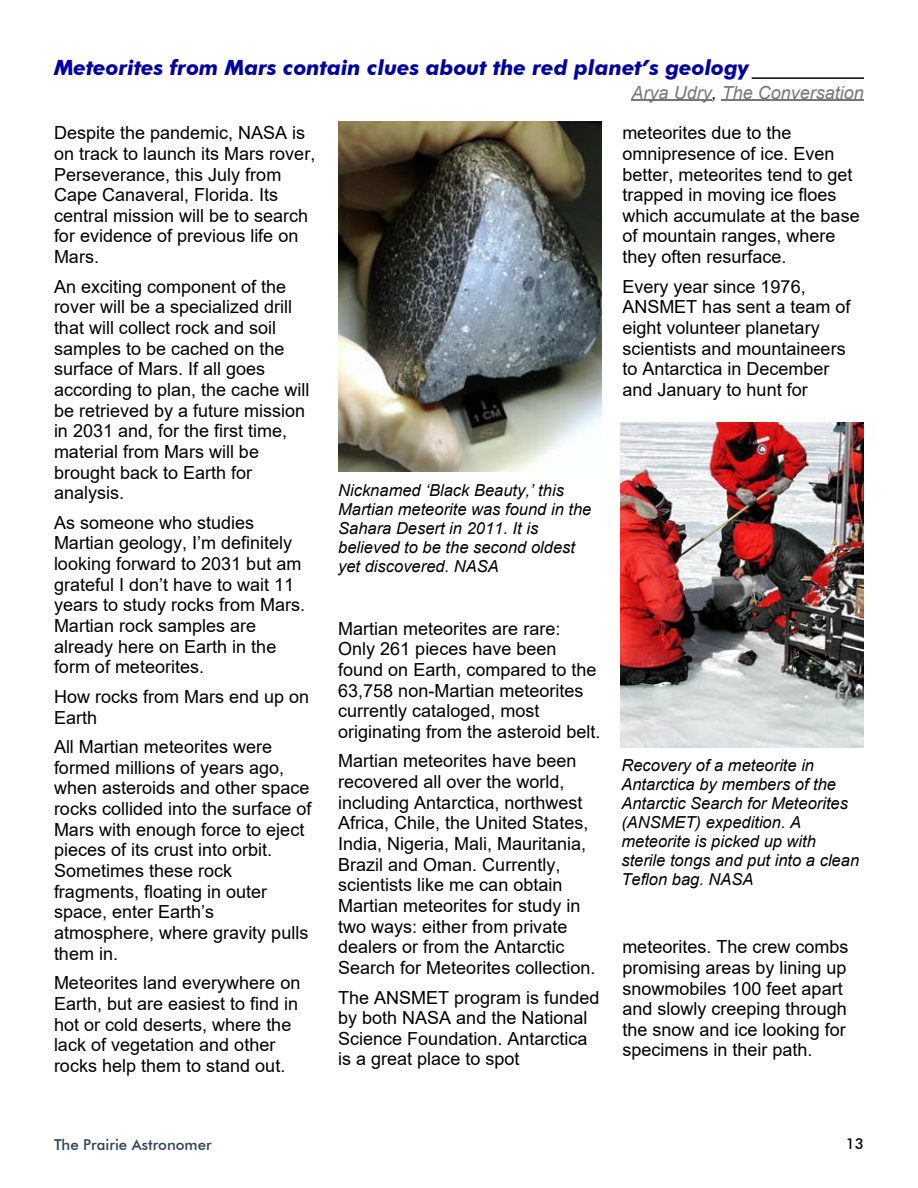
<style>
.page{position:relative;width:918px;height:1188px;background:#fff}
.page>*{position:absolute;margin:0;border:0;box-sizing:border-box;transform-origin:0 0}
.t1{font:italic 700 21px "Futura BT";color:#0100a1}
.t2{font:18px/20.7px "Arial";color:#000}
.t3{font:italic 18px "Arial";color:#777}
.t4{font:italic 16.5px/18.9px "Arial";color:#000}
.t5{font:500 15px "Futura BT";color:#2e4556}
.t6{font:500 15px "Futura BT";color:#000}
.s1{color:#000}
</style>
<div class="page">
<hr style="left:752px;top:77px;width:112px;height:2px;background:#000">
<hr style="left:632px;top:100px;width:80px;height:1px;background:#777">
<hr style="left:722px;top:100px;width:142px;height:1px;background:#777">
<img style="left:338px;top:121px;width:263px;height:351px">
<img style="left:620px;top:422px;width:244px;height:325px">
<p class="t1" style="left:54px;top:59px;width:697px">Meteorites from Mars contain clues about the red planet’s geology</p>
<p class="t3" style="left:632px;top:85px;width:234px">Arya Udry<span class="s1">,</span> The Conversation</p>
<p class="t2" style="left:54px;top:124px;width:263px">Despite the pandemic, NASA is on track to launch its Mars rover,<br>Perseverance, this July from<br>Cape Canaveral, Florida. Its central mission will be to search for evidence of previous life on<br>Mars.</p>
<p class="t2" style="left:54px;top:278px;width:257px">An exciting component of the rover will be a specialized drill that will collect rock and soil samples to be cached on the surface of Mars. If all goes according to plan, the cache will be retrieved by a future mission in 2031 and, for the first time, material from Mars will be brought back to Earth for analysis.</p>
<p class="t2" style="left:54px;top:514px;width:253px">As someone who studies<br>Martian geology, I’m definitely looking forward to 2031 but am grateful I don’t have to wait 11 years to study rocks from Mars.<br>Martian rock samples are already here on Earth in the form of meteorites.</p>
<p class="t2" style="left:54px;top:688px;width:257px">How rocks from Mars end up on<br>Earth</p>
<p class="t2" style="left:54px;top:738px;width:259px">All Martian meteorites were formed millions of years ago, when asteroids and other space rocks collided into the surface of<br>Mars with enough force to eject pieces of its crust into orbit.<br>Sometimes these rock fragments, floating in outer space, enter Earth’s atmosphere, where gravity pulls them in.</p>
<p class="t2" style="left:54px;top:974px;width:248px">Meteorites land everywhere on<br>Earth, but are easiest to find in hot or cold deserts, where the lack of vegetation and other rocks help them to stand out.</p>
<p class="t2" style="left:622px;top:124px;width:239px">meteorites due to the omnipresence of ice. Even better, meteorites tend to get trapped in moving ice floes which accumulate at the base of mountain ranges, where they often resurface.</p>
<p class="t2" style="left:622px;top:278px;width:230px">Every year since 1976,<br>ANSMET has sent a team of eight volunteer planetary scientists and mountaineers to Antarctica in December and January to hunt for</p>
<p class="t4" style="left:338px;top:482px;width:255px">Nicknamed ‘Black Beauty,’ this<br>Martian meteorite was found in the<br>Sahara Desert in 2011. It is believed to be the second oldest yet discovered. NASA</p>
<p class="t2" style="left:338px;top:620px;width:264px">Martian meteorites are rare:<br>Only 261 pieces have been found on Earth, compared to the<br>63,758 non-Martian meteorites currently cataloged, most originating from the asteroid belt.</p>
<p class="t2" style="left:338px;top:752px;width:259px">Martian meteorites have been recovered all over the world, including Antarctica, northwest<br>Africa, Chile, the United States,<br>India, Nigeria, Mali, Mauritania,<br>Brazil and Oman. Currently, scientists like me can obtain<br>Martian meteorites for study in two ways: either from private dealers or from the Antarctic<br>Search for Meteorites collection.</p>
<p class="t2" style="left:338px;top:989px;width:263px">The ANSMET program is funded by both NASA and the National<br>Science Foundation. Antarctica is a great place to spot</p>
<p class="t4" style="left:621px;top:758px;width:239px">Recovery of a meteorite in<br>Antarctica by members of the<br>Antarctic Search for Meteorites (ANSMET) expedition. A meteorite is picked up with sterile tongs and put into a clean<br>Teflon bag. NASA</p>
<p class="t2" style="left:622px;top:938px;width:228px">meteorites. The crew combs promising areas by lining up snowmobiles 100 feet apart and slowly creeping through the snow and ice looking for specimens in their path.</p>
<p class="t5" style="left:54px;top:1138px;width:159px">The Prairie Astronomer</p>
<p class="t6" style="left:846px;top:1138px;width:20px">13</p>
</div>
